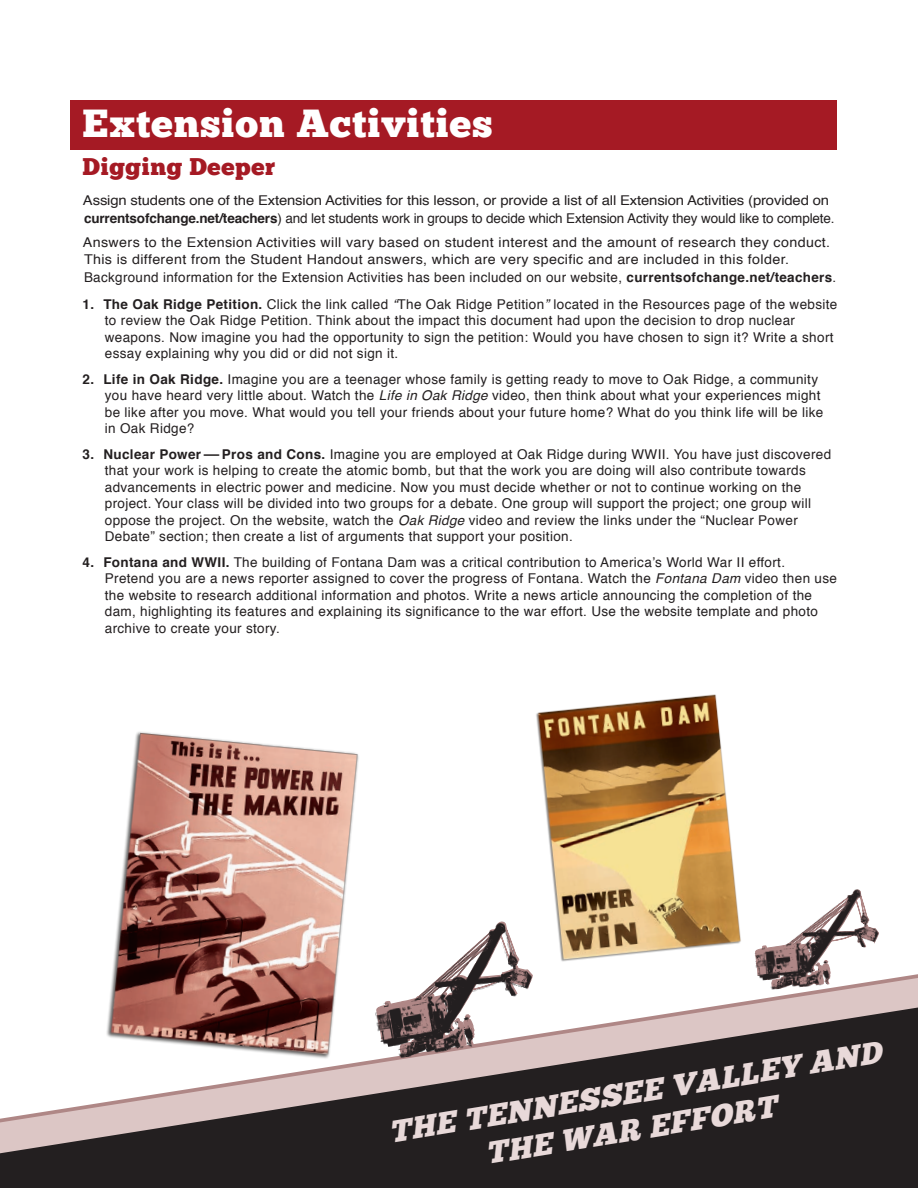
<style>
.page{position:relative;width:918px;height:1188px;background:#fff}
.page>*{position:absolute;margin:0;border:0;box-sizing:border-box;transform-origin:0 0}
.t1{font:39px "Chunk Five";letter-spacing:.025em;color:#fff}
.t2{font:italic 30.6px/36.6px "Chunk Five";color:#e8d9d9}
.t3{font:24px "Chunk Five";letter-spacing:.025em;color:#a51a24}
.t4{font:13.5px/16.5px "Helvetica";letter-spacing:.025em;color:#231f20}
.t5{font:13.5px/18px "Helvetica";letter-spacing:-.01em;color:#231f20;scale:1.1 1}
.t6{font:13.5px/16.5px "Helvetica";letter-spacing:.025em;color:#231f20;scale:1.06 1}
.s1{font-weight:700}
.s2{font-style:italic}
</style>
<div class="page">
<div style="left:71px;top:100px;width:766px;height:49px;background:#a51a24"></div>
<div style="left:0;top:1153px;width:918px;height:35px;background:#231f20"></div>
<svg style="left:0;top:978px;width:918px;height:175px;fill:#231f20"></svg>
<img style="left:379px;top:921px;width:166px;height:145px">
<img style="left:748px;top:889px;width:137px;height:106px">
<img style="left:520px;top:694px;width:237px;height:278px">
<img style="left:90px;top:732px;width:289px;height:344px">
<h1 class="t1" style="left:83px;top:105px;width:411px">Extension Activities</h1>
<h3 class="t3" style="left:83px;top:155px;width:194px">Digging Deeper</h3>
<p class="t5" style="left:83px;top:192px;width:685px">Assign students one of the Extension Activities for this lesson, or provide a list of all Extension Activities (provided on <span class="s1">currentsofchange.net/teachers</span>) and let students work in groups to decide which Extension Activity they would like to complete.</p>
<p class="t6" style="left:83px;top:235px;width:706px">Answers to the Extension Activities will vary based on student interest and the amount of research they conduct.<br>This is different from the Student Handout answers, which are very specific and are included in this folder.</p>
<p class="t4" style="left:84px;top:269px;width:754px">Background information for the Extension Activities has been included on our website, <span class="s1">currentsofchange.net/teachers</span>.</p>
<p class="t4" style="left:105px;top:296px;width:734px;text-indent:-22px"><span class="s1">1. The Oak Ridge Petition.</span> Click the link called <span class="s2">“</span>The Oak Ridge Petition<span class="s2">”</span> located in the Resources page of the website to review the Oak Ridge Petition. Think about the impact this document had upon the decision to drop nuclear weapons. Now imagine you had the opportunity to sign the petition: Would you have chosen to sign it? Write a short essay explaining why you did or did not sign it.</p>
<p class="t4" style="left:105px;top:371px;width:720px;text-indent:-22px"><span class="s1">2. Life in Oak Ridge.</span> Imagine you are a teenager whose family is getting ready to move to Oak Ridge, a community you have heard very little about. Watch the <span class="s2">Life in Oak Ridge</span> video, then think about what your experiences might be like after you move. What would you tell your friends about your future home? What do you think life will be like in Oak Ridge?</p>
<p class="t4" style="left:105px;top:446px;width:728px;text-indent:-22px"><span class="s1">3. Nuclear Power—Pros and Cons.</span> Imagine you are employed at Oak Ridge during WWII. You have just discovered that your work is helping to create the atomic bomb, but that the work you are doing will also contribute towards advancements in electric power and medicine. Now you must decide whether or not to continue working on the project. Your class will be divided into two groups for a debate. One group will support the project; one group will oppose the project. On the website, watch the <span class="s2">Oak Ridge</span> video and review the links under the “Nuclear Power Debate” section; then create a list of arguments that support your position.</p>
<p class="t4" style="left:105px;top:554px;width:734px;text-indent:-22px"><span class="s1">4. Fontana and WWII.</span> The building of Fontana Dam was a critical contribution to America’s World War II effort.<br>Pretend you are a news reporter assigned to cover the progress of Fontana. Watch the <span class="s2">Fontana Dam</span> video then use the website to research additional information and photos. Write a news article announcing the completion of the dam, highlighting its features and explaining its significance to the war effort. Use the website template and photo archive to create your story.</p>
<h2 class="t2" style="left:477px;top:1100px;width:408px;text-indent:-92px;rotate:-9deg">THE TENNESSEE VALLEY AND<br>THE WAR EFFORT</h2>
</div>
